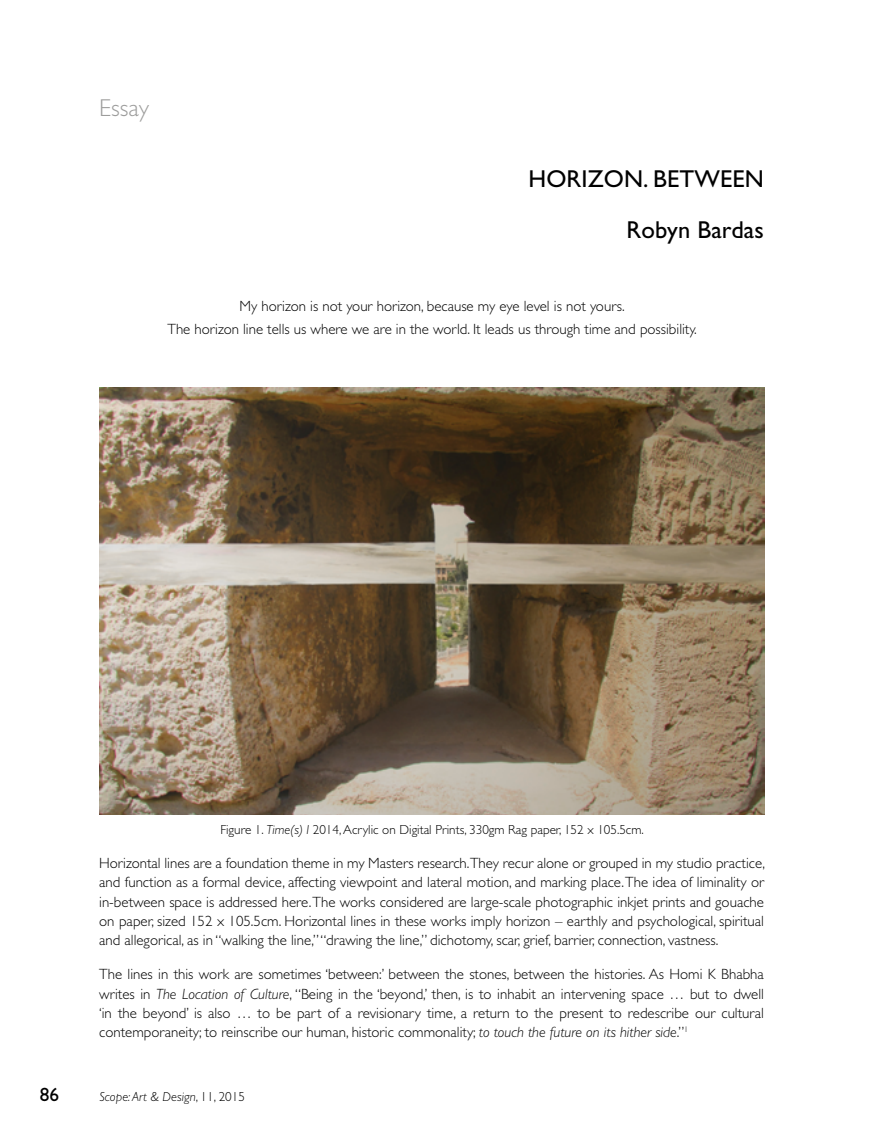
<style>
.page{position:relative;width:893px;height:1141px;background:#fff}
.page>*{position:absolute;margin:0;border:0;box-sizing:border-box;transform-origin:0 0}
.Title-Scope{font:24.5px "Gill Sans Std";letter-spacing:.005em;color:#000}
.Author-Scope{font:24.5px "Gill Sans Std";letter-spacing:.005em;color:#000}
.Article_Type-Scope{font:300 24.5px "Gill Sans Std";color:#9d9d9c}
.t1{font:19.25px "Gill Sans Macron";color:#000}
.Body_copy-Scope{font:300 14.88px/19.2px "Gill Sans Std";color:#000;text-align:justify}
.Poem-Scope{font:300 14.88px/22.8px "Gill Sans Std";color:#000;text-align:center}
.Credits-Scope{font:300 13.12px "Gill Sans Std";color:#000}
.t2{font:italic 300 13.12px "Gill Sans Std";color:#000}
.s1{font-style:italic}
.s2{font-style:normal}
</style>
<div class="page">
<img style="left:99px;top:387px;width:665px;height:428px">
<p class="Article_Type-Scope" style="left:99px;top:94px;width:51px">Essay</p>
<p class="Title-Scope" style="left:528px;top:165px;width:237px">HORIZON. BETWEEN</p>
<p class="Author-Scope" style="left:626px;top:216px;width:139px">Robyn Bardas</p>
<p class="Poem-Scope" style="left:167px;top:295px;width:531px">My horizon is not your horizon, because my eye level is not yours.<br>The horizon line tells us where we are in the world. It leads us through time and possibility.</p>
<p class="Credits-Scope" style="left:220px;top:822px;width:425px">Figure 1. <span class="s1">Time(s) I</span> 2014, Acrylic on Digital Prints, 330gm Rag paper, 152 x 105.5cm.</p>
<p class="Body_copy-Scope" style="left:99px;top:854px;width:667px">Horizontal lines are a foundation theme in my Masters research.They recur alone or grouped in my studio practice, and function as a formal device, affecting viewpoint and lateral motion, and marking place. The idea of liminality or in-between space is addressed here. The works considered are large-scale photographic inkjet prints and gouache on paper, sized 152 x 105.5cm. Horizontal lines in these works imply horizon – earthly and psychological, spiritual and allegorical, as in “walking the line,” “drawing the line,” dichotomy, scar, grief, barrier, connection, vastness.</p>
<p class="Body_copy-Scope" style="left:99px;top:965px;width:666px">The lines in this work are sometimes ‘between:’ between the stones, between the histories. As Homi K Bhabha writes in <span class="s1">The Location of Culture</span>, “Being in the ‘beyond,’ then, is to inhabit an intervening space … but to dwell ‘in the beyond’ is also … to be part of a revisionary time, a return to the present to redescribe our cultural contemporaneity; to reinscribe our human, historic commonality; <span class="s1">to touch the future on its hither side</span>.”<sup>1</sup></p>
<p class="t1" style="left:40px;top:1083px;width:21px">86</p>
<p class="t2" style="left:99px;top:1089px;width:147px">Scope: Art &amp; Design<span class="s2">, 11, 2015</span></p>
</div>
